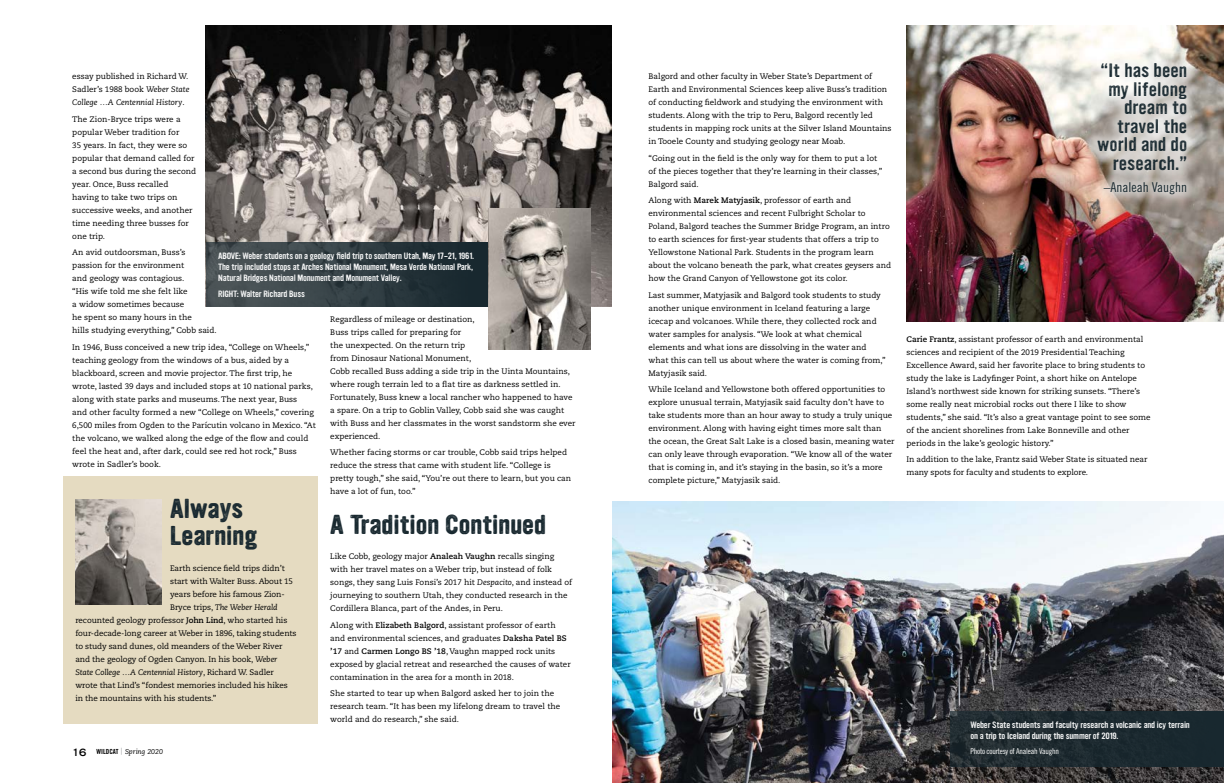
<style>
.page{position:relative;width:1224px;height:783px;background:#fff}
.page>*{position:absolute;margin:0;border:0;box-sizing:border-box;transform-origin:0 0}
.t1{font:24px/27.6px "YWFT Ultramagnetic Rough Bold One";color:#18282f}
.t2{font:16.9px/18.6px "YWFT Ultramagnetic Rough Regular One";color:#18282f;text-align:right}
.t3{font:13.5px "Trade Gothic LT Std Cn 18";color:#18282f}
.t4{font:700 expanded 10px "Trade Gothic LT Std";color:#000}
.t5{font:8px/13px "Caecilia LT Std";color:#000}
.t6{font:8px/11px "YWFT Ultramagnetic Rough Regular One";letter-spacing:-.025em;color:#fff}
.t7{font:italic 8px "Caecilia LT Std";letter-spacing:-.01em;color:#000}
.t8{font:8px "Trade Gothic LT Std Cn 18";letter-spacing:-.025em;color:#fff}
.t9{font:italic 7px "Caecilia LT Std";color:#000}
.s1{font-style:italic}
.s2{font-weight:700}
.s3{font-style:normal}
.s4{font-family:"Trade Gothic LT Std Bd Cn 20";font-style:normal}
.s5{font-family:"Trade Gothic LT Std";font-style:normal;font-stretch:expanded;color:#939598}
</style>
<div class="page">
<img style="left:206px;top:25px;width:406px;height:282px">
<div style="left:206px;top:243px;width:282px;height:64px;background:linear-gradient(to right,#50585b,#15252d)"></div>
<img style="left:488px;top:208px;width:103px;height:142px">
<div style="left:63px;top:477px;width:255px;height:247px;background:#e5dbc1"></div>
<img style="left:75px;top:499px;width:86px;height:106px">
<img style="left:907px;top:25px;width:317px;height:297px">
<div style="left:1084px;top:49px;width:117px;height:159px;background:#fff;opacity:.64"></div>
<img style="left:612px;top:502px;width:612px;height:281px">
<div style="left:950px;top:711px;width:274px;height:55px;background:#18282f"></div>
<p class="t5" style="left:72px;top:70px;width:119px">essay published in Richard W.<br>Sadler’s 1988 book <span class="s1">Weber State<br>College …A Centennial History</span>.</p>
<p class="t5" style="left:72px;top:112px;width:125px">The Zion-Bryce trips were a popular Weber tradition for<br>35 years. In fact, they were so popular that demand called for a second bus during the second year. Once, Buss recalled having to take two trips on successive weeks, and another time needing three busses for one trip.</p>
<p class="t5" style="left:72px;top:246px;width:146px">An avid outdoorsman, Buss’s passion for the environment<br>and geology was contagious.<br>“His wife told me she felt like<br>a widow sometimes because<br>he spent so many hours in the<br>hills studying everything,” Cobb said.</p>
<p class="t5" style="left:72px;top:341px;width:245px">In 1946, Buss conceived a new trip idea, “College on Wheels,” teaching geology from the windows of a bus, aided by a blackboard, screen and movie projector. The first trip, he wrote, lasted 39 days and included stops at 10 national parks, along with state parks and museums. The next year, Buss<br>and other faculty formed a new “College on Wheels,” covering 6,500 miles from Ogden to the Parícutin volcano in Mexico. “At the volcano, we walked along the edge of the flow and could feel the heat and, after dark, could see red hot rock,” Buss wrote in Sadler’s book.</p>
<p class="t6" style="left:218px;top:251px;width:258px">ABOVE: Weber students on a geology field trip to southern Utah, May 17-21, 1961.<br>The trip included stops at Arches National Monument, Mesa Verde National Park,<br>Natural Bridges National Monument and Monument Valley.</p>
<p class="t6" style="left:218px;top:289px;width:88px">RIGHT: Walter Richard Buss</p>
<p class="t5" style="left:330px;top:313px;width:247px">Regardless of mileage or destination,<br>Buss trips called for preparing for<br>the unexpected. On the return trip<br>from Dinosaur National Monument,<br>Cobb recalled Buss adding a side trip in the Uinta Mountains, where rough terrain led to a flat tire as darkness settled in.<br>Fortunately, Buss knew a local rancher who happened to have a spare. On a trip to Goblin Valley, Cobb said she was caught with Buss and her classmates in the worst sandstorm she ever experienced.</p>
<p class="t5" style="left:330px;top:446px;width:242px">Whether facing storms or car trouble, Cobb said trips helped reduce the stress that came with student life. “College is pretty tough,” she said, “You’re out there to learn, but you can have a lot of fun, too.”</p>
<h1 class="t1" style="left:330px;top:512px;width:217px">A Tradition Continued</h1>
<p class="t5" style="left:330px;top:550px;width:243px">Like Cobb, geology major <span class="s2">Analeah Vaughn</span> recalls singing with her travel mates on a Weber trip, but instead of folk songs, they sang Luis Fonsi’s 2017 hit <span class="s1">Despacito</span>, and instead of journeying to southern Utah, they conducted research in the Cordillera Blanca, part of the Andes, in Peru.</p>
<p class="t5" style="left:330px;top:619px;width:242px">Along with <span class="s2">Elizabeth Balgord</span>, assistant professor of earth and environmental sciences, and graduates <span class="s2">Daksha Patel BS ’17</span> and <span class="s2">Carmen Longo BS ’18</span>, Vaughn mapped rock units exposed by glacial retreat and researched the causes of water contamination in the area for a month in 2018.</p>
<p class="t5" style="left:330px;top:687px;width:231px">She started to tear up when Balgord asked her to join the research team. “It has been my lifelong dream to travel the world and do research,” she said.</p>
<h1 class="t1" style="left:170px;top:496px;width:89px">Always<br>Learning</h1>
<p class="t5" style="left:170px;top:562px;width:116px">Earth science field trips didn’t</p>
<p class="t5" style="left:170px;top:575px;width:124px">start with Walter Buss. About 15</p>
<p class="t5" style="left:170px;top:588px;width:116px">years before his famous Zion-</p>
<p class="t7" style="left:170px;top:603px;width:109px"><span class="s3">Bryce trips,</span> The Weber Herald</p>
<p class="t5" style="left:75px;top:614px;width:214px">recounted geology professor <span class="s2">John Lind</span>, who started his</p>
<p class="t5" style="left:75px;top:627px;width:223px">four-decade-long career at Weber in 1896, taking students</p>
<p class="t5" style="left:75px;top:640px;width:209px">to study sand dunes, old meanders of the Weber River</p>
<p class="t5" style="left:75px;top:653px;width:204px">and the geology of Ogden Canyon. In his book, <span class="s1">Weber</span></p>
<p class="t7" style="left:75px;top:668px;width:200px">State College …A Centennial History<span class="s3">, Richard W. Sadler</span></p>
<p class="t5" style="left:75px;top:679px;width:214px">wrote that Lind’s “fondest memories included his hikes</p>
<p class="t5" style="left:75px;top:692px;width:143px">in the mountains with his students.”</p>
<p class="t5" style="left:649px;top:70px;width:245px">Balgord and other faculty in Weber State’s Department of Earth and Environmental Sciences keep alive Buss’s tradition of conducting fieldwork and studying the environment with students. Along with the trip to Peru, Balgord recently led students in mapping rock units at the Silver Island Mountains in Tooele County and studying geology near Moab.</p>
<p class="t5" style="left:649px;top:151px;width:235px">“Going out in the field is the only way for them to put a lot of the pieces together that they’re learning in their classes,”<br>Balgord said.</p>
<p class="t5" style="left:649px;top:194px;width:244px">Along with <span class="s2">Marek Matyjasik</span>, professor of earth and environmental sciences and recent Fulbright Scholar to Poland, Balgord teaches the Summer Bridge Program, an intro to earth sciences for first-year students that offers a trip to Yellowstone National Park. Students in the program learn about the volcano beneath the park, what creates geysers and how the Grand Canyon of Yellowstone got its color.</p>
<p class="t5" style="left:649px;top:289px;width:239px">Last summer, Matyjasik and Balgord took students to study another unique environment in Iceland featuring a large icecap and volcanoes. While there, they collected rock and water samples for analysis. “We look at what chemical elements and what ions are dissolving in the water and what this can tell us about where the water is coming from,” Matyjasik said.</p>
<p class="t5" style="left:649px;top:383px;width:248px">While Iceland and Yellowstone both offered opportunities to explore unusual terrain, Matyjasik said faculty don’t have to take students more than an hour away to study a truly unique environment. Along with having eight times more salt than the ocean, the Great Salt Lake is a closed basin, meaning water can only leave through evaporation. “We know all of the water that is coming in, and it’s staying in the basin, so it’s a more complete picture,” Matyjasik said.</p>
<h2 class="t2" style="left:1097px;top:62px;width:91px">“It has been my lifelong dream to travel the world and do research.”</h2>
<h3 class="t3" style="left:1104px;top:179px;width:85px">–Analeah Vaughn</h3>
<p class="t5" style="left:907px;top:333px;width:246px"><span class="s2">Carie Frantz</span>, assistant professor of earth and environmental sciences and recipient of the 2019 Presidential Teaching Excellence Award, said her favorite place to bring students to study the lake is Ladyfinger Point, a short hike on Antelope Island’s northwest side known for striking sunsets. “There’s some really neat microbial rocks out there I like to show students,” she said. “It’s also a great vantage point to see some of the ancient shorelines from Lake Bonneville and other periods in the lake’s geologic history.”</p>
<p class="t5" style="left:907px;top:453px;width:242px">In addition to the lake, Frantz said Weber State is situated near many spots for faculty and students to explore.</p>
<p class="t6" style="left:970px;top:719px;width:221px">Weber State students and faculty research a volcanic and icy terrain on a trip to Iceland during the summer of 2019.</p>
<p class="t6" style="left:942px;top:729px;width:174px">Salty Airboat caption goes in this space. Salty Airboat</p>
<p class="t4" style="left:72px;top:746px;width:16px">16</p>
<p class="t9" style="left:97px;top:748px;width:68px"><span class="s4">WILDCAT</span> <span class="s5">|</span> Spring 2020</p>
<p class="t8" style="left:970px;top:746px;width:90px">Photo courtesy of Analeah Vaughn</p>
</div>
